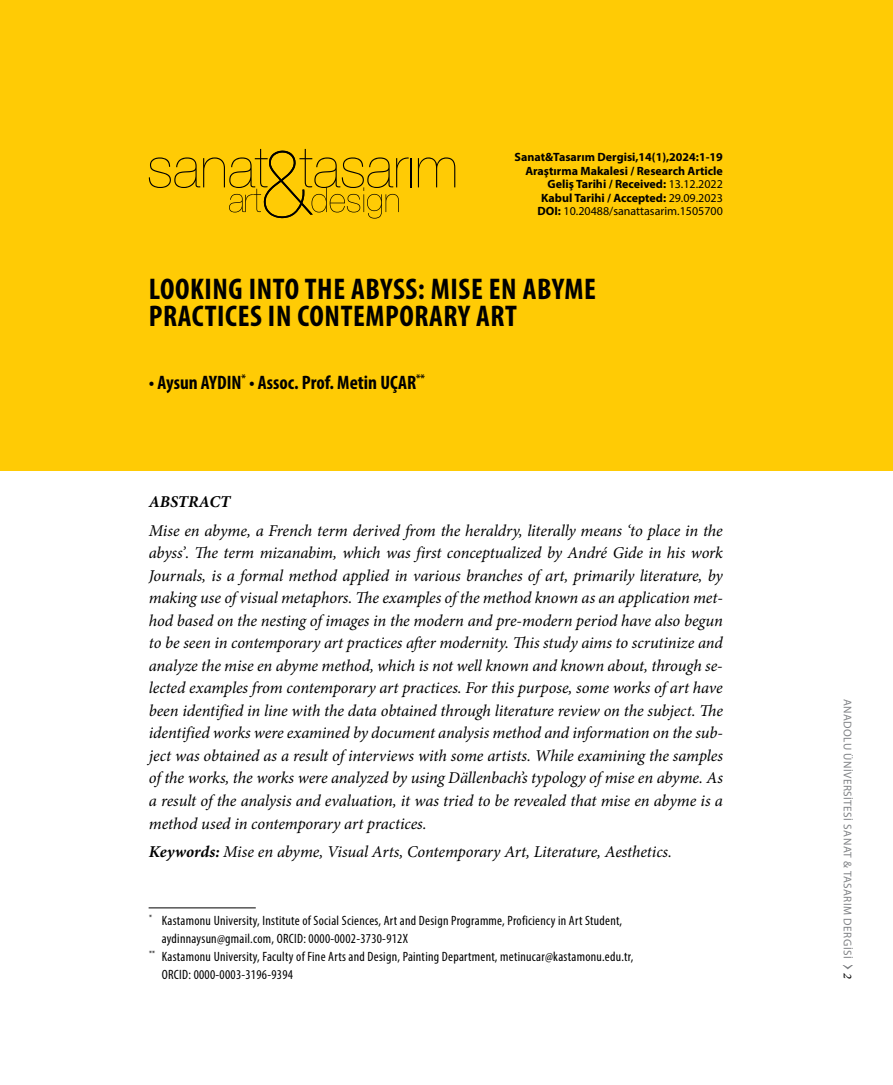
<style>
.page{position:relative;width:893px;height:1085px;background:#fff}
.page>*{position:absolute;margin:0;border:0;box-sizing:border-box;transform-origin:0 0}
.t1{font:700 condensed 30px/27px "Myriad Pro";letter-spacing:.02em;color:#000}
.t2{font:700 condensed 19.5px "Myriad Pro";color:#000}
.t3{font:italic 16.5px/22.5px "Minion Pro";letter-spacing:-.01em;color:#000;text-align:justify}
.t4{font:italic 700 16.5px "Minion Pro";color:#000}
.t5{font:condensed 13.5px "Myriad Pro";letter-spacing:.02em;color:#000}
.t6{font:700 12px/13.5px "Myriad Pro";color:#000;text-align:right}
.t7{font:11.25px "Myriad Pro";letter-spacing:.04em;color:#808285}
.s1{font-weight:400}
.s2{font-weight:700}
.s3{font-family:"Minion Pro";font-weight:500;font-style:italic;font-size:12px;color:#000}
</style>
<div class="page">
<svg style="left:842px;top:965px;width:11px;height:4px"></svg>
<hr style="left:149px;top:907px;width:107px;height:1px;background:#000">
<div style="left:0;top:0;width:893px;height:470px;background:#ffcb05"></div>
<svg style="left:418px;top:157px;width:37px;height:30px"></svg>
<svg style="left:149px;top:149px;width:263px;height:69px"></svg>
<p class="t6" style="left:515px;top:150px;width:210px">Sanat&amp;Tasarım Dergisi,14(1),2024:1-19<br>Araştırma Makalesi / Research Article Geliş Tarihi / Received: <span class="s1">13.12.2022<br></span>Kabul Tarihi / Accepted: <span class="s1">29.09.2023<br></span>DOI: <span class="s1">10.20488/sanattasarim.1505700</span></p>
<h1 class="t1" style="left:149px;top:275px;width:449px">LOOKING INTO THE ABYSS: MISE EN ABYME<br>PRACTICES IN CONTEMPORARY ART</h1>
<p class="t2" style="left:149px;top:370px;width:278px">• Aysun AYDIN<sup>*</sup> • Assoc. Prof. Metin UÇAR<sup>**</sup></p>
<p class="t4" style="left:149px;top:489px;width:83px">ABSTRACT</p>
<p class="t3" style="left:149px;top:519px;width:576px">Mise en abyme, a French term derived from the heraldry, literally means ‘to place in the abyss’. The term mizanabim, which was first conceptualized by André Gide in his work Journals, is a formal method applied in various branches of art, primarily literature, by making use of visual metaphors. The examples of the method known as an application met&shy;hod based on the nesting of images in the modern and pre-modern period have also begun to be seen in contemporary art practices after modernity. This study aims to scrutinize and analyze the mise en abyme method, which is not well known and known about, through se&shy;lected examples from contemporary art practices. For this purpose, some works of art have been identified in line with the data obtained through literature review on the subject. The identified works were examined by document analysis method and information on the sub&shy;ject was obtained as a result of interviews with some artists. While examining the samples of the works, the works were analyzed by using Dällenbach’s typology of mise en abyme. As a result of the analysis and evaluation, it was tried to be revealed that mise en abyme is a method used in contemporary art practices.</p>
<p class="t3" style="left:149px;top:840px;width:525px"><span class="s2">Keywords:</span> Mise en abyme, Visual Arts, Contemporary Art, Literature, Aesthetics.</p>
<p class="t5" style="left:149px;top:911px;width:475px"><sup>*</sup> Kastamonu University, Institute of Social Sciences, Art and Design Programme, Proficiency in Art Student,</p>
<p class="t5" style="left:162px;top:929px;width:248px">aydinnaysun@gmail.com, ORCID: 0000-0002-3730-912X</p>
<p class="t5" style="left:149px;top:947px;width:486px"><sup>**</sup> Kastamonu University, Faculty of Fine Arts and Design, Painting Department, metinucar@kastamonu.edu.tr,</p>
<p class="t5" style="left:162px;top:965px;width:133px">ORCID: 0000-0003-3196-9394</p>
<p class="t7" style="left:855px;top:698px;width:281px;rotate:90deg">ANADOLU ÜNİVERSİTESİ SANAT &amp; TASARIM DERGİSİ <span class="s3">2</span></p>
</div>
